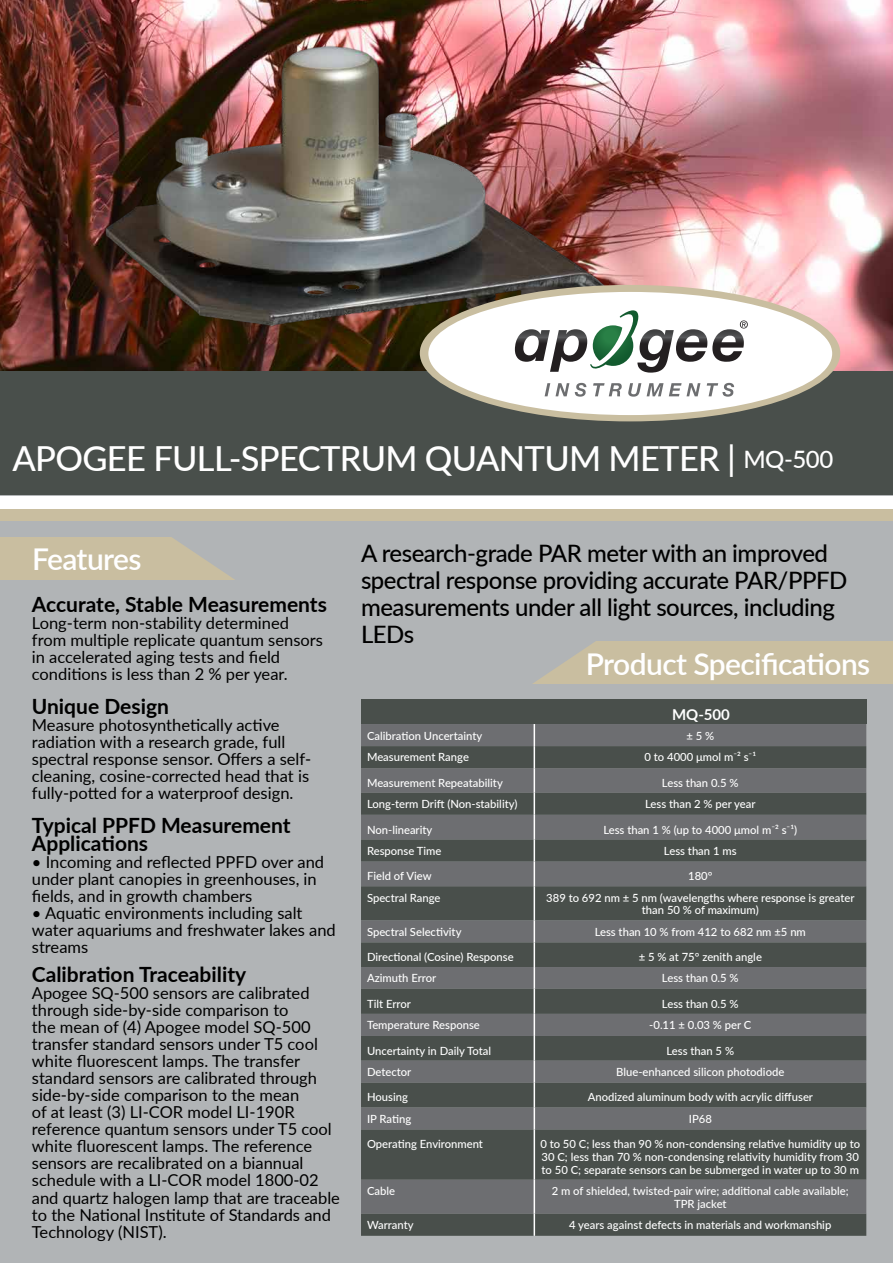
<style>
.page{position:relative;width:893px;height:1263px;background:#fff}
.page>*{position:absolute;margin:0;border:0;box-sizing:border-box;transform-origin:0 0}
.t1{font:500 34.5px "Lato";letter-spacing:-.02em;color:#fff}
.t2{font:600 30px "Lato";letter-spacing:-.02em;color:#fff}
.t3{font:500 24px/27px "Lato";letter-spacing:-.02em;color:#000}
.t4{font:700 21px/17px "Lato";color:#000}
.t5{font:16.5px/17px "Lato";color:#000}
.t6{font:700 15px "Lato";color:#fff}
.t7{font:500 11.25px/12.8px "Lato";color:#fff;text-align:center}
.s1{font-size:24px}
</style>
<div class="page">
<div style="left:0;top:368px;width:893px;height:895px;background:#b1b4b6"></div>
<div style="left:523px;top:641px;width:370px;height:42px;background:#c9bea0"></div>
<svg style="left:504px;top:641px;width:113px;height:59px"></svg>
<div style="left:0;top:538px;width:253px;height:42px;background:#c9bea0"></div>
<svg style="left:160px;top:537px;width:93px;height:43px"></svg>
<img style="left:0;top:0;width:893px;height:372px">
<div style="left:0;top:372px;width:893px;height:123px;background:#494f4b"></div>
<div style="left:0;top:508px;width:893px;height:13px;background:#c9bea0"></div>
<div style="left:0;top:496px;width:893px;height:13px;background:#fff"></div>
<div style="left:420px;top:285px;width:420px;height:136px;background:#c9bea0;border-radius:50%"></div>
<div style="left:428px;top:292px;width:404px;height:123px;background:#fff;border-radius:50%"></div>
<svg style="left:545px;top:383px;width:24px;height:13px"></svg>
<svg style="left:575px;top:383px;width:11px;height:14px"></svg>
<svg style="left:593px;top:383px;width:29px;height:13px"></svg>
<svg style="left:628px;top:383px;width:13px;height:14px"></svg>
<svg style="left:647px;top:383px;width:53px;height:13px"></svg>
<svg style="left:707px;top:383px;width:27px;height:14px"></svg>
<svg style="left:590px;top:310px;width:158px;height:63px"></svg>
<div style="left:361px;top:700px;width:505px;height:24px;background:#494f4b"></div>
<div style="left:361px;top:724px;width:505px;height:22px;background:#6d6e71"></div>
<svg style="left:361px;top:746px;width:505px;height:490px;background:#595d5c"></svg>
<svg style="left:534px;top:724px;width:1px;height:162px"></svg>
<hr style="left:534px;top:886px;width:1px;height:34px;background:#fff">
<svg style="left:534px;top:920px;width:1px;height:209px"></svg>
<hr style="left:534px;top:1129px;width:1px;height:51px;background:#fff">
<hr style="left:534px;top:1180px;width:1px;height:34px;background:#fff">
<svg style="left:534px;top:1214px;width:1px;height:22px"></svg>
<h1 class="t1" style="left:13px;top:433px;width:822px">APOGEE FULL-SPECTRUM QUANTUM METER | <span class="s1">MQ-500</span></h1>
<h2 class="t2" style="left:32px;top:537px;width:111px">Features</h2>
<p class="t4" style="left:32px;top:595px;width:297px">Accurate, Stable Measurements</p>
<p class="t5" style="left:32px;top:614px;width:293px">Long-term non-stability determined from multiple replicate quantum sensors in accelerated aging tests and field conditions is less than 2 % per year.</p>
<p class="t4" style="left:32px;top:697px;width:139px">Unique Design</p>
<p class="t5" style="left:32px;top:716px;width:281px">Measure photosynthetically active radiation with a research grade, full spectral response sensor. Offers a self&shy;cleaning, cosine-corrected head that is fully-potted for a waterproof design.</p>
<p class="t4" style="left:32px;top:816px;width:260px">Typical PPFD Measurement<br>Applications</p>
<p class="t5" style="left:32px;top:852px;width:294px">• Incoming and reflected PPFD over and under plant canopies in greenhouses, in fields, and in growth chambers</p>
<p class="t5" style="left:32px;top:903px;width:305px">• Aquatic environments including salt water aquariums and freshwater lakes and streams</p>
<p class="t4" style="left:32px;top:965px;width:216px">Calibration Traceability</p>
<p class="t5" style="left:32px;top:984px;width:310px">Apogee SQ-500 sensors are calibrated through side-by-side comparison to<br>the mean of (4) Apogee model SQ-500 transfer standard sensors under T5 cool white fluorescent lamps. The transfer standard sensors are calibrated through side-by-side comparison to the mean<br>of at least (3) LI-COR model LI-190R reference quantum sensors under T5 cool white fluorescent lamps. The reference sensors are recalibrated on a biannual schedule with a LI-COR model 1800-02 and quartz halogen lamp that are traceable to the National Institute of Standards and Technology (NIST).</p>
<h3 class="t3" style="left:361px;top:539px;width:488px">A research-grade PAR meter with an improved spectral response providing accurate PAR/PPFD measurements under all light sources, including LEDs</h3>
<h2 class="t2" style="left:586px;top:642px;width:286px">Product Specifications</h2>
<p class="t6" style="left:672px;top:703px;width:59px">MQ-500</p>
<p class="t7" style="left:367px;top:729px;width:117px">Calibration Uncertainty</p>
<p class="t7" style="left:686px;top:729px;width:29px">± 5 %</p>
<p class="t7" style="left:367px;top:750px;width:103px">Measurement Range</p>
<p class="t7" style="left:644px;top:750px;width:113px">0 to 4000 μmol m⁻² s⁻¹</p>
<p class="t7" style="left:367px;top:776px;width:137px">Measurement Repeatability</p>
<p class="t7" style="left:662px;top:776px;width:78px">Less than 0.5 %</p>
<p class="t7" style="left:367px;top:797px;width:152px">Long-term Drift (Non-stability)</p>
<p class="t7" style="left:645px;top:797px;width:112px">Less than 2 % per year</p>
<p class="t7" style="left:367px;top:822px;width:67px">Non-linearity</p>
<p class="t7" style="left:603px;top:822px;width:195px">Less than 1 % (up to 4000 μmol m⁻² s⁻¹)</p>
<p class="t7" style="left:367px;top:844px;width:76px">Response Time</p>
<p class="t7" style="left:664px;top:844px;width:74px">Less than 1 ms</p>
<p class="t7" style="left:367px;top:869px;width:66px">Field of View</p>
<p class="t7" style="left:688px;top:869px;width:26px">180°</p>
<p class="t7" style="left:367px;top:890px;width:75px">Spectral Range</p>
<p class="t7" style="left:546px;top:890px;width:310px">389 to 692 nm ± 5 nm (wavelengths where response is greater than 50 % of maximum)</p>
<p class="t7" style="left:367px;top:925px;width:96px">Spectral Selectivity</p>
<p class="t7" style="left:595px;top:925px;width:213px">Less than 10 % from 412 to 682 nm ±5 nm</p>
<p class="t7" style="left:367px;top:950px;width:148px">Directional (Cosine) Response</p>
<p class="t7" style="left:639px;top:950px;width:125px">± 5 % at 75° zenith angle</p>
<p class="t7" style="left:367px;top:971px;width:71px">Azimuth Error</p>
<p class="t7" style="left:662px;top:971px;width:78px">Less than 0.5 %</p>
<p class="t7" style="left:367px;top:997px;width:45px">Tilt Error</p>
<p class="t7" style="left:662px;top:997px;width:78px">Less than 0.5 %</p>
<p class="t7" style="left:367px;top:1018px;width:114px">Temperature Response</p>
<p class="t7" style="left:649px;top:1018px;width:104px">-0.11 ± 0.03 % per C</p>
<p class="t7" style="left:367px;top:1044px;width:126px">Uncertainty in Daily Total</p>
<p class="t7" style="left:667px;top:1044px;width:69px">Less than 5 %</p>
<p class="t7" style="left:367px;top:1065px;width:46px">Detector</p>
<p class="t7" style="left:616px;top:1065px;width:170px">Blue-enhanced silicon photodiode</p>
<p class="t7" style="left:367px;top:1090px;width:42px">Housing</p>
<p class="t7" style="left:588px;top:1090px;width:227px">Anodized aluminum body with acrylic diffuser</p>
<p class="t7" style="left:367px;top:1112px;width:46px">IP Rating</p>
<p class="t7" style="left:689px;top:1112px;width:25px">IP68</p>
<p class="t7" style="left:367px;top:1137px;width:118px">Operating Environment</p>
<p class="t7" style="left:540px;top:1137px;width:321px;text-align:justify">0 to 50 C; less than 90 % non-condensing relative humidity up to 30 C; less than 70 % non-condensing relativity humidity from 30 to 50 C; separate sensors can be submerged in water up to 30 m</p>
<p class="t7" style="left:367px;top:1184px;width:30px">Cable</p>
<p class="t7" style="left:552px;top:1184px;width:298px">2 m of shielded, twisted-pair wire; additional cable available;<br>TPR jacket</p>
<p class="t7" style="left:367px;top:1218px;width:48px">Warranty</p>
<p class="t7" style="left:569px;top:1218px;width:264px">4 years against defects in materials and workmanship</p>
</div>
